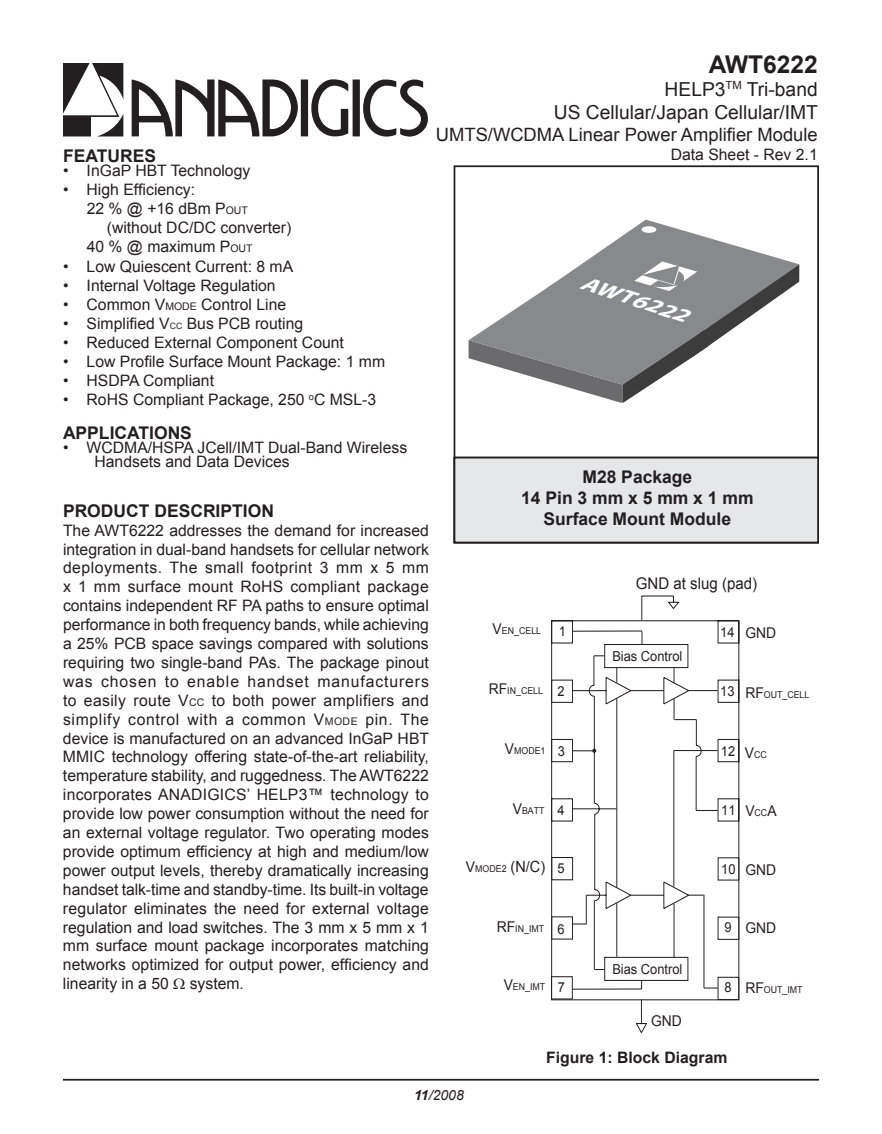
<style>
.page{position:relative;width:882px;height:1134px;background:#fff}
.page>*{position:absolute;margin:0;border:0;box-sizing:border-box;transform-origin:0 0}
.t1{font:700 24.5px "Arial";color:#231f20}
.t2{font:italic 700 19.78px "Myriad";color:#fff;scale:1.31 1}
.t3{font:19.25px/23.1px "Arial";color:#231f20;text-align:right}
.t4{font:18.38px "Arial";color:#231f20}
.t5{font:700 17.5px/21px "Arial";color:#231f20;text-align:center}
.t6{font:16.1px "Arial";color:#231f20;scale:.93 1}
.t7{font:15.75px/18.9px "Arial";color:#231f20}
.t8{font:700 15.75px "Arial";color:#231f20}
.t9{font:14.88px "Arial";color:#231f20;scale:.93 1}
.t10{font:italic 14px "Arial";color:#231f20}
.t11{font:13.83px "Arial";color:#231f20;scale:.93 1}
.t12{font:9.45px "Arial";color:#231f20;scale:.93 1}
.s1{font-size:10.5px}
.s2{font-size:8.75px}
.s3{font-size:14.88px}
.s4{font-size:15.4px}
.s5{font-size:9.45px}
.s6{font-weight:700}
</style>
<div class="page">
<svg style="left:63px;top:63px;width:365px;height:74px"></svg>
<hr style="left:63px;top:1079px;width:756px;height:2px;background:#231f20">
<div style="left:454px;top:165px;width:365px;height:378px;border:2px solid #231f20"></div>
<div style="left:454px;top:458px;width:364px;height:84px;background:#e6e7e9"></div>
<div style="left:454px;top:457px;width:365px;height:86px;border:2px solid #231f20"></div>
<svg style="left:551px;top:620px;width:189px;height:381px"></svg>
<div style="left:605px;top:645px;width:83px;height:23px;background:#fff"></div>
<div style="left:604px;top:644px;width:84px;height:24px;border:1px solid #231f20"></div>
<hr style="left:573px;top:631px;width:69px;height:1px;background:#231f20">
<svg style="left:642px;top:631px;width:1px;height:13px"></svg>
<div style="left:605px;top:957px;width:83px;height:23px;background:#fff"></div>
<div style="left:604px;top:957px;width:84px;height:24px;border:1px solid #231f20"></div>
<hr style="left:572px;top:989px;width:70px;height:1px;background:#231f20">
<hr style="left:674px;top:904px;width:1px;height:53px;background:#231f20">
<hr style="left:617px;top:903px;width:1px;height:54px;background:#231f20">
<hr style="left:704px;top:895px;width:1px;height:93px;background:#231f20">
<hr style="left:594px;top:900px;width:1px;height:69px;background:#231f20">
<svg style="left:551px;top:655px;width:189px;height:285px"></svg>
<svg style="left:704px;top:988px;width:14px;height:1px"></svg>
<svg style="left:641px;top:595px;width:39px;height:26px"></svg>
<svg style="left:635px;top:999px;width:13px;height:34px"></svg>
<div style="left:718px;top:977px;width:21px;height:23px;border:1px solid #231f20"></div>
<div style="left:551px;top:976px;width:22px;height:23px;border:1px solid #231f20"></div>
<svg style="left:469px;top:220px;width:330px;height:183px"></svg>
<p class="t5" style="left:63px;top:146px;width:95px">FEATURES</p>
<p class="t7" style="left:63px;top:161px;width:189px">• InGaP HBT Technology</p>
<p class="t7" style="left:63px;top:180px;width:134px">• High Efficiency:</p>
<p class="t7" style="left:87px;top:200px;width:163px">22 % @ +16 dBm P<span class="s1">OUT</span></p>
<p class="t7" style="left:107px;top:219px;width:186px">(without DC/DC converter)</p>
<p class="t7" style="left:87px;top:238px;width:167px">40 % @ maximum P<span class="s1">OUT</span></p>
<p class="t7" style="left:63px;top:257px;width:232px">• Low Quiescent Current: 8 mA</p>
<p class="t7" style="left:63px;top:276px;width:214px">• Internal Voltage Regulation</p>
<p class="t7" style="left:63px;top:295px;width:225px">• Common V<span class="s1">MODE</span> Control Line</p>
<p class="t7" style="left:63px;top:314px;width:242px">• Simplified V<span class="s2">CC</span> Bus PCB routing</p>
<p class="t7" style="left:63px;top:333px;width:282px">• Reduced External Component Count</p>
<p class="t7" style="left:63px;top:352px;width:324px">• Low Profile Surface Mount Package: 1 mm</p>
<p class="t7" style="left:63px;top:371px;width:153px">• HSDPA Compliant</p>
<p class="t7" style="left:63px;top:390px;width:315px">• RoHS Compliant Package, 250 <sup>o</sup>C MSL-3</p>
<p class="t5" style="left:63px;top:423px;width:130px">APPLICATIONS</p>
<p class="t7" style="left:94px;top:440px;width:314px;line-height:14px;text-indent:-32px">• WCDMA/HSPA JCell/IMT Dual-Band Wireless<br>Handsets and Data Devices</p>
<p class="t5" style="left:63px;top:501px;width:212px">PRODUCT DESCRIPTION</p>
<p class="t7" style="left:63px;top:521px;width:368px;text-align:justify">The AWT6222 addresses the demand for increased integration in dual-band handsets for cellular network deployments. The small footprint 3 mm x 5 mm x 1 mm surface mount RoHS compliant package contains independent RF PA paths to ensure optimal performance in both frequency bands, while achieving a 25% PCB space savings compared with solutions requiring two single-band PAs. The package pinout was chosen to enable handset manufacturers to easily route V<span class="s1">CC</span> to both power amplifiers and simplify control with a common V<span class="s1">MODE</span> pin. The device is manufactured on an advanced InGaP HBT MMIC technology offering state-of-the-art reliability, temperature stability, and ruggedness. The AWT6222 incorporates ANADIGICS’ HELP3™ technology to provide low power consumption without the need for an external voltage regulator. Two operating modes provide optimum efficiency at high and medium/low power output levels, thereby dramatically increasing handset talk-time and standby-time. Its built-in voltage regulator eliminates the need for external voltage regulation and load switches. The 3 mm x 5 mm x 1 mm surface mount package incorporates matching networks optimized for output power, efficiency and linearity in a 50</p>
<p class="t7" style="left:190px;top:974px;width:56px">system.</p>
<h1 class="t1" style="left:709px;top:48px;width:110px">AWT6222</h1>
<p class="t3" style="left:554px;top:78px;width:266px">HELP3<sup>TM</sup> Tri-band<br>US Cellular/Japan Cellular/IMT</p>
<p class="t4" style="left:436px;top:123px;width:383px">UMTS/WCDMA Linear Power Amplifier Module</p>
<p class="t7" style="left:671px;top:145px;width:149px">Data Sheet - Rev 2.1</p>
<p class="t2" style="left:584px;top:272px;width:86px;rotate:18deg">AWT6222</p>
<p class="t5" style="left:521px;top:467px;width:234px">M28 Package<br>14 Pin 3 mm x 5 mm x 1 mm<br>Surface Mount Module</p>
<p class="t12" style="left:493px;top:625px;width:54px"><span class="s3">V</span>EN_CELL</p>
<p class="t11" style="left:559px;top:622px;width:9px">1</p>
<p class="t6" style="left:636px;top:573px;width:132px">GND at slug (pad)</p>
<p class="t11" style="left:612px;top:648px;width:77px">Bias Control</p>
<p class="t11" style="left:720px;top:623px;width:17px">14</p>
<p class="t9" style="left:745px;top:623px;width:35px">GND</p>
<p class="t12" style="left:489px;top:685px;width:60px"><span class="s3">RF</span>IN_CELL</p>
<p class="t12" style="left:745px;top:688px;width:70px"><span class="s3">RF</span>OUT_CELL</p>
<p class="t11" style="left:558px;top:682px;width:9px">2</p>
<p class="t11" style="left:720px;top:682px;width:17px">13</p>
<p class="t12" style="left:505px;top:744px;width:45px"><span class="s3">V</span>MODE1</p>
<p class="t11" style="left:558px;top:742px;width:9px">3</p>
<p class="t11" style="left:721px;top:742px;width:17px">12</p>
<p class="t12" style="left:745px;top:748px;width:25px"><span class="s3">V</span>CC</p>
<p class="t12" style="left:513px;top:804px;width:36px"><span class="s3">V</span>BATT</p>
<p class="t11" style="left:558px;top:801px;width:9px">4</p>
<p class="t12" style="left:466px;top:863px;width:87px"><span class="s3">V</span>MODE2 <span class="s4">(N/C)</span></p>
<p class="t11" style="left:558px;top:859px;width:9px">5</p>
<p class="t11" style="left:721px;top:801px;width:17px">11</p>
<p class="t9" style="left:745px;top:801px;width:35px">V<span class="s5">CC</span>A</p>
<p class="t11" style="left:721px;top:860px;width:17px">10</p>
<p class="t9" style="left:745px;top:860px;width:35px">GND</p>
<p class="t12" style="left:497px;top:922px;width:53px"><span class="s3">RF</span>IN_IMT</p>
<p class="t11" style="left:558px;top:920px;width:9px">6</p>
<p class="t11" style="left:612px;top:960px;width:77px">Bias Control</p>
<p class="t11" style="left:724px;top:918px;width:9px">9</p>
<p class="t9" style="left:745px;top:918px;width:35px">GND</p>
<p class="t12" style="left:504px;top:981px;width:46px"><span class="s3">V</span>EN_IMT</p>
<p class="t12" style="left:745px;top:984px;width:63px"><span class="s3">RF</span>OUT_IMT</p>
<p class="t11" style="left:558px;top:978px;width:9px">7</p>
<p class="t11" style="left:724px;top:979px;width:9px">8</p>
<p class="t9" style="left:651px;top:1011px;width:35px">GND</p>
<p class="t8" style="left:546px;top:1048px;width:183px">Figure 1: Block Diagram</p>
<p class="t10" style="left:414px;top:1086px;width:51px"><span class="s6">11</span>/2008</p>
</div>
